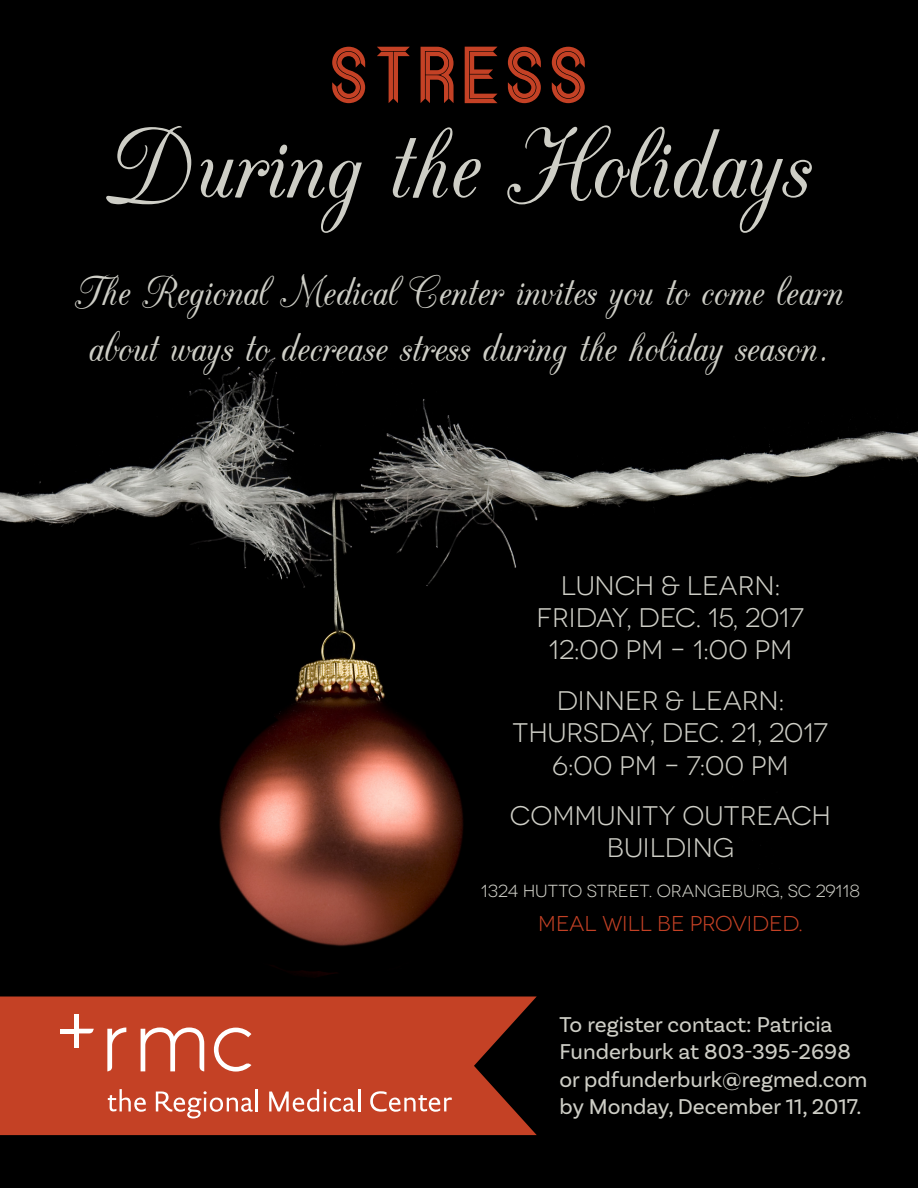
<style>
.page{position:relative;width:918px;height:1188px;background:#000}
.page>*{position:absolute;margin:0;border:0;box-sizing:border-box;transform-origin:0 0}
.t1{font:120px "CAC Champagne";color:#cecec6}
.t2{font:72px "Ribbon";letter-spacing:.01em;color:#c44125}
.t3{font:49.5px/55.5px "CAC Champagne";color:#cecec6}
.t4{font:26.85px/32.4px "Novecentowide";color:#cecec6;text-align:center}
.t5{font:22.5px/27.2px "Basic Sans";color:#cecec6}
.t6{font:21.45px "Novecentowide";color:#c44125}
.t7{font:17.4px "Novecentowide";color:#cecec6}
</style>
<div class="page">
<img style="left:0;top:357px;width:918px;height:640px">
<svg style="left:0;top:997px;width:537px;height:138px;background:#b63c22"></svg>
<svg style="left:108px;top:1089px;width:38px;height:23px"></svg>
<svg style="left:156px;top:1091px;width:97px;height:27px;background:#d16d58"></svg>
<hr style="left:256px;top:1089px;width:2px;height:22px;background:#fff">
<svg style="left:269px;top:1089px;width:86px;height:23px;background:#d47561"></svg>
<hr style="left:358px;top:1089px;width:2px;height:22px;background:#fff">
<svg style="left:370px;top:1091px;width:82px;height:21px;background:#d3715c"></svg>
<svg style="left:214px;top:1028px;width:37px;height:44px;background:#d3725d"></svg>
<svg style="left:107px;top:1028px;width:19px;height:43px"></svg>
<svg style="left:141px;top:1028px;width:63px;height:43px;background:#d47763"></svg>
<div style="left:74px;top:1014px;width:5px;height:15px;background:#fff"></div>
<hr style="left:60px;top:1029px;width:14px;height:4px;background:#fff">
<div style="left:74px;top:1033px;width:5px;height:15px;background:#fff"></div>
<svg style="left:74px;top:1029px;width:20px;height:4px"></svg>
<p class="t2" style="left:328px;top:10px;width:264px">STRESS</p>
<p class="t1" style="left:107px;top:105px;width:705px">During the Holidays</p>
<p class="t3" style="left:74px;top:266px;width:771px">The Regional Medical Center invites you to come learn about ways to decrease stress during the holiday season.</p>
<p class="t4" style="left:537px;top:569px;width:269px">LUNCH &amp; LEARN:<br>FRIDAY, DEC. 15, 2017<br>12:00 PM – 1:00 PM</p>
<p class="t4" style="left:513px;top:684px;width:317px">DINNER &amp; LEARN:<br>THURSDAY, DEC. 21, 2017<br>6:00 PM – 7:00 PM</p>
<p class="t4" style="left:510px;top:800px;width:323px">COMMUNITY OUTREACH<br>BUILDING</p>
<p class="t7" style="left:481px;top:880px;width:381px">1324 HUTTO STREET. ORANGEBURG, SC 29118</p>
<p class="t6" style="left:538px;top:911px;width:266px">MEAL WILL BE PROVIDED.</p>
<p class="t5" style="left:560px;top:1011px;width:309px">To register contact: Patricia<br>Funderburk at 803-395-2698 or pdfunderburk@regmed.com by Monday, December 11, 2017.</p>
</div>
